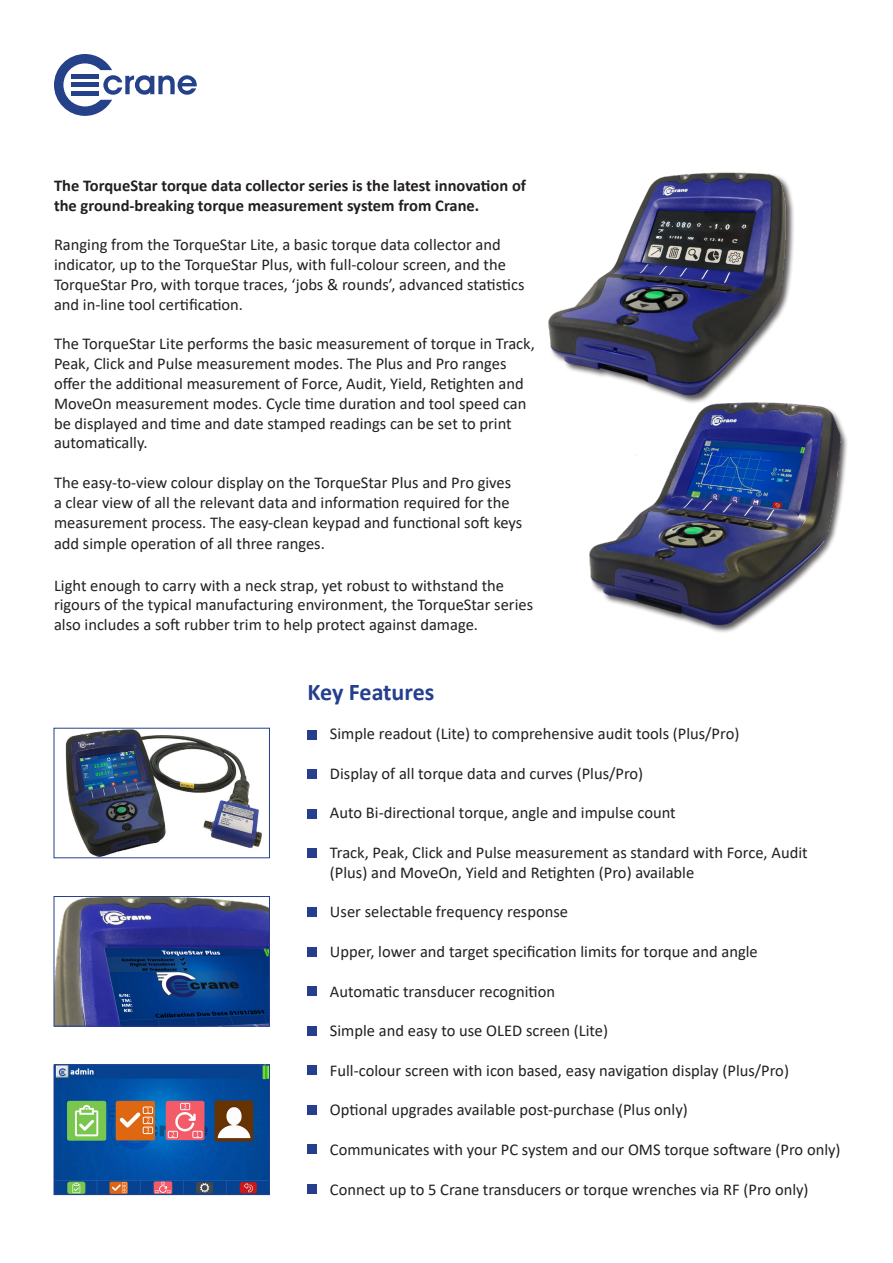
<style>
.page{position:relative;width:893px;height:1263px;background:#fff}
.page>*{position:absolute;margin:0;border:0;box-sizing:border-box;transform-origin:0 0}
.t1{font:700 24px "Calibri";letter-spacing:-.01em;color:#253f8e}
.t2{font:16.5px/19.8px "Calibri";color:#231f20}
.t3{font:700 16.5px/19.8px "Calibri";color:#231f20}
</style>
<div class="page">
<svg style="left:54px;top:54px;width:143px;height:62px"></svg>
<hr style="left:71px;top:75px;width:28px;height:4px;background:#24418a">
<hr style="left:71px;top:83px;width:28px;height:4px;background:#24418a">
<hr style="left:71px;top:91px;width:28px;height:4px;background:#24418a">
<div style="left:308px;top:730px;width:9px;height:9px;background:#253f8e"></div>
<div style="left:308px;top:769px;width:9px;height:10px;background:#253f8e"></div>
<div style="left:308px;top:809px;width:9px;height:9px;background:#253f8e"></div>
<div style="left:308px;top:848px;width:9px;height:10px;background:#253f8e"></div>
<div style="left:308px;top:907px;width:9px;height:10px;background:#253f8e"></div>
<div style="left:308px;top:947px;width:9px;height:9px;background:#253f8e"></div>
<div style="left:308px;top:986px;width:9px;height:10px;background:#253f8e"></div>
<div style="left:308px;top:1026px;width:9px;height:9px;background:#253f8e"></div>
<div style="left:308px;top:1066px;width:9px;height:9px;background:#253f8e"></div>
<div style="left:308px;top:1105px;width:9px;height:9px;background:#253f8e"></div>
<div style="left:308px;top:1145px;width:9px;height:9px;background:#253f8e"></div>
<div style="left:308px;top:1184px;width:9px;height:10px;background:#253f8e"></div>
<img style="left:589px;top:405px;width:258px;height:228px">
<img style="left:548px;top:172px;width:263px;height:248px">
<img style="left:56px;top:1067px;width:212px;height:126px">
<div style="left:54px;top:1065px;width:216px;height:130px;border:1px solid #253f8e"></div>
<img style="left:65px;top:730px;width:197px;height:126px">
<img style="left:56px;top:898px;width:212px;height:126px">
<div style="left:54px;top:896px;width:216px;height:130px;border:1px solid #253f8e"></div>
<p class="t3" style="left:54px;top:175px;width:474px">The TorqueStar torque data collector series is the latest innovation of the ground-breaking torque measurement system from Crane.</p>
<p class="t2" style="left:54px;top:235px;width:472px">Ranging from the TorqueStar Lite, a basic torque data collector and indicator, up to the TorqueStar Plus, with full-colour screen, and the TorqueStar Pro, with torque traces, ‘jobs &amp; rounds’, advanced statistics and in-line tool certification.</p>
<p class="t2" style="left:54px;top:334px;width:482px">The TorqueStar Lite performs the basic measurement of torque in Track,<br>Peak, Click and Pulse measurement modes. The Plus and Pro ranges offer the additional measurement of Force, Audit, Yield, Retighten and</p>
<p class="t2" style="left:54px;top:393px;width:474px">MoveOn measurement modes. Cycle time duration and tool speed can be displayed and time and date stamped readings can be set to print automatically.</p>
<p class="t2" style="left:54px;top:472px;width:470px">The easy-to-view colour display on the TorqueStar Plus and Pro gives a clear view of all the relevant data and information required for the measurement process. The easy-clean keypad and functional soft keys</p>
<p class="t2" style="left:54px;top:533px;width:272px">add simple operation of all three ranges.</p>
<p class="t2" style="left:54px;top:575px;width:481px">Light enough to carry with a neck strap, yet robust to withstand the rigours of the typical manufacturing environment, the TorqueStar series also includes a soft rubber trim to help protect against damage.</p>
<p class="t1" style="left:308px;top:675px;width:128px">Key Features</p>
<p class="t2" style="left:330px;top:723px;width:411px">Simple readout (Lite) to comprehensive audit tools (Plus/Pro)</p>
<p class="t2" style="left:330px;top:763px;width:315px">Display of all torque data and curves (Plus/Pro)</p>
<p class="t2" style="left:330px;top:802px;width:347px">Auto Bi-directional torque, angle and impulse count</p>
<p class="t2" style="left:330px;top:842px;width:479px">Track, Peak, Click and Pulse measurement as standard with Force, Audit</p>
<p class="t2" style="left:330px;top:862px;width:366px">(Plus) and MoveOn, Yield and Retighten (Pro) available</p>
<p class="t2" style="left:330px;top:901px;width:240px">User selectable frequency response</p>
<p class="t2" style="left:330px;top:941px;width:429px">Upper, lower and target specification limits for torque and angle</p>
<p class="t2" style="left:330px;top:981px;width:227px">Automatic transducer recognition</p>
<p class="t2" style="left:330px;top:1020px;width:280px">Simple and easy to use OLED screen (Lite)</p>
<p class="t2" style="left:330px;top:1060px;width:461px">Full-colour screen with icon based, easy navigation display (Plus/Pro)</p>
<p class="t2" style="left:330px;top:1099px;width:359px">Optional upgrades available post-purchase (Plus only)</p>
<p class="t2" style="left:330px;top:1139px;width:512px">Communicates with your PC system and our OMS torque software (Pro only)</p>
<p class="t2" style="left:330px;top:1179px;width:480px">Connect up to 5 Crane transducers or torque wrenches via RF (Pro only)</p>
</div>
